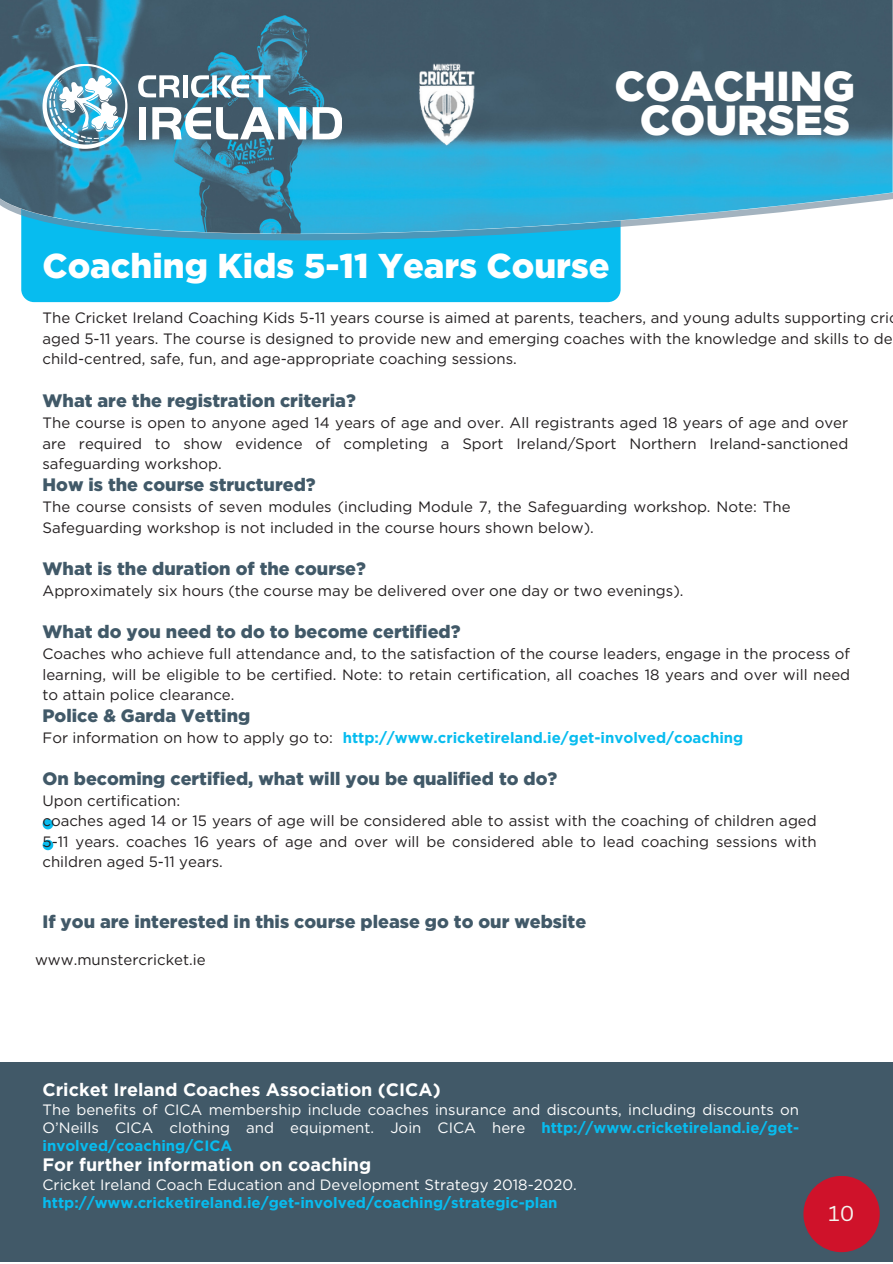
<style>
.page{position:relative;width:893px;height:1264px;background:#fff}
.page>*{position:absolute;margin:0;border:0;box-sizing:border-box;transform-origin:0 0}
.t1{font:900 42px/33.8px "Gotham";color:#fff;text-align:center}
.t2{font:900 34.5px "Gotham";color:#fff}
.t3{font:21px "Canva Sans";color:#f5f5ef}
.t4{font:900 18px "Gotham";color:#415968}
.t5{font:700 18px "Gotham";color:#fff}
.t6{font:15px/20.2px "Gotham";color:#231f20;text-align:justify}
.t7{font:15px/18px "Gotham";color:#fff;text-align:justify}
.t8{font:700 15px "Gotham";color:#07bcef}
.s1{font-weight:700;color:#07bcef}
</style>
<div class="page">
<div style="left:0;top:1062px;width:892px;height:200px;background:#415968"></div>
<div style="left:21px;top:188px;width:599px;height:114px;background:#07bcef;border-radius:13px"></div>
<svg style="left:21px;top:234px;width:490px;height:6px"></svg>
<div style="left:43px;top:839px;width:10px;height:11px;background:#07bcef;border-radius:50%"></div>
<div style="left:43px;top:819px;width:10px;height:10px;background:#07bcef;border-radius:50%"></div>
<img style="left:0;top:0;width:892px;height:234px">
<svg style="left:138px;top:75px;width:41px;height:22px"></svg>
<div style="left:183px;top:75px;width:5px;height:22px;background:#fff"></div>
<svg style="left:191px;top:75px;width:79px;height:22px"></svg>
<div style="left:139px;top:107px;width:7px;height:32px;background:#fff"></div>
<svg style="left:152px;top:107px;width:154px;height:32px"></svg>
<svg style="left:312px;top:107px;width:30px;height:32px"></svg>
<svg style="left:42px;top:64px;width:85px;height:85px"></svg>
<div style="left:803px;top:1175px;width:76px;height:77px;background:#cf122a;border-radius:50%"></div>
<img style="left:402px;top:52px;width:88px;height:104px">
<p class="t1" style="left:614px;top:69px;width:242px">COACHING<br>COURSES</p>
<p class="t2" style="left:42px;top:245px;width:568px">Coaching Kids 5-11 Years Course</p>
<p class="t6" style="left:42px;top:308px;width:851px;text-align:left">The Cricket Ireland Coaching Kids 5-11 years course is aimed at parents, teachers, and young adults supporting cri aged 5-11 years. The course is designed to provide new and emerging coaches with the knowledge and skills to de child-centred, safe, fun, and age-appropriate coaching sessions.</p>
<p class="t4" style="left:42px;top:390px;width:315px">What are the registration criteria?</p>
<p class="t6" style="left:42px;top:413px;width:807px">The course is open to anyone aged 14 years of age and over. All registrants aged 18 years of age and over are required to show evidence of completing a Sport Ireland/Sport Northern Ireland-sanctioned safeguarding workshop.</p>
<p class="t4" style="left:42px;top:474px;width:274px">How is the course structured?</p>
<p class="t6" style="left:42px;top:497px;width:749px">The course consists of seven modules (including Module 7, the Safeguarding workshop. Note: The<br>Safeguarding workshop is not included in the course hours shown below).</p>
<p class="t4" style="left:42px;top:558px;width:325px">What is the duration of the course?</p>
<p class="t6" style="left:42px;top:580px;width:642px">Approximately six hours (the course may be delivered over one day or two evenings).</p>
<p class="t4" style="left:42px;top:621px;width:419px">What do you need to do to become certified?</p>
<p class="t6" style="left:42px;top:643px;width:809px">Coaches who achieve full attendance and, to the satisfaction of the course leaders, engage in the process of learning, will be eligible to be certified. Note: to retain certification, all coaches 18 years and over will need to attain police clearance.</p>
<p class="t4" style="left:42px;top:705px;width:209px">Police &amp; Garda Vetting</p>
<p class="t6" style="left:42px;top:727px;width:292px">For information on how to apply go to:</p>
<p class="t8" style="left:342px;top:728px;width:402px">http://www.cricketireland.ie/get-involved/coaching</p>
<p class="t4" style="left:42px;top:768px;width:516px">On becoming certified, what will you be qualified to do?</p>
<p class="t6" style="left:42px;top:790px;width:139px">Upon certification:</p>
<p class="t6" style="left:42px;top:811px;width:775px">coaches aged 14 or 15 years of age will be considered able to assist with the coaching of children aged 5-11 years. coaches 16 years of age and over will be considered able to lead coaching sessions with children aged 5-11 years.</p>
<p class="t4" style="left:42px;top:910px;width:545px">If you are interested in this course please go to our website</p>
<p class="t6" style="left:35px;top:949px;width:172px">www.munstercricket.ie</p>
<p class="t5" style="left:42px;top:1078px;width:399px">Cricket Ireland Coaches Association (CICA)</p>
<p class="t7" style="left:42px;top:1100px;width:758px">The benefits of CICA membership include coaches insurance and discounts, including discounts on O’Neills CICA clothing and equipment. Join CICA here <span class="s1">http://www.cricketireland.ie/get&shy;involved/coaching/CICA</span></p>
<p class="t5" style="left:42px;top:1153px;width:330px">For further information on coaching</p>
<p class="t7" style="left:42px;top:1175px;width:536px">Cricket Ireland Coach Education and Development Strategy 2018-2020.</p>
<p class="t8" style="left:42px;top:1193px;width:516px">http://www.cricketireland.ie/get-involved/coaching/strategic-plan</p>
<p class="t3" style="left:828px;top:1198px;width:27px">10</p>
</div>
